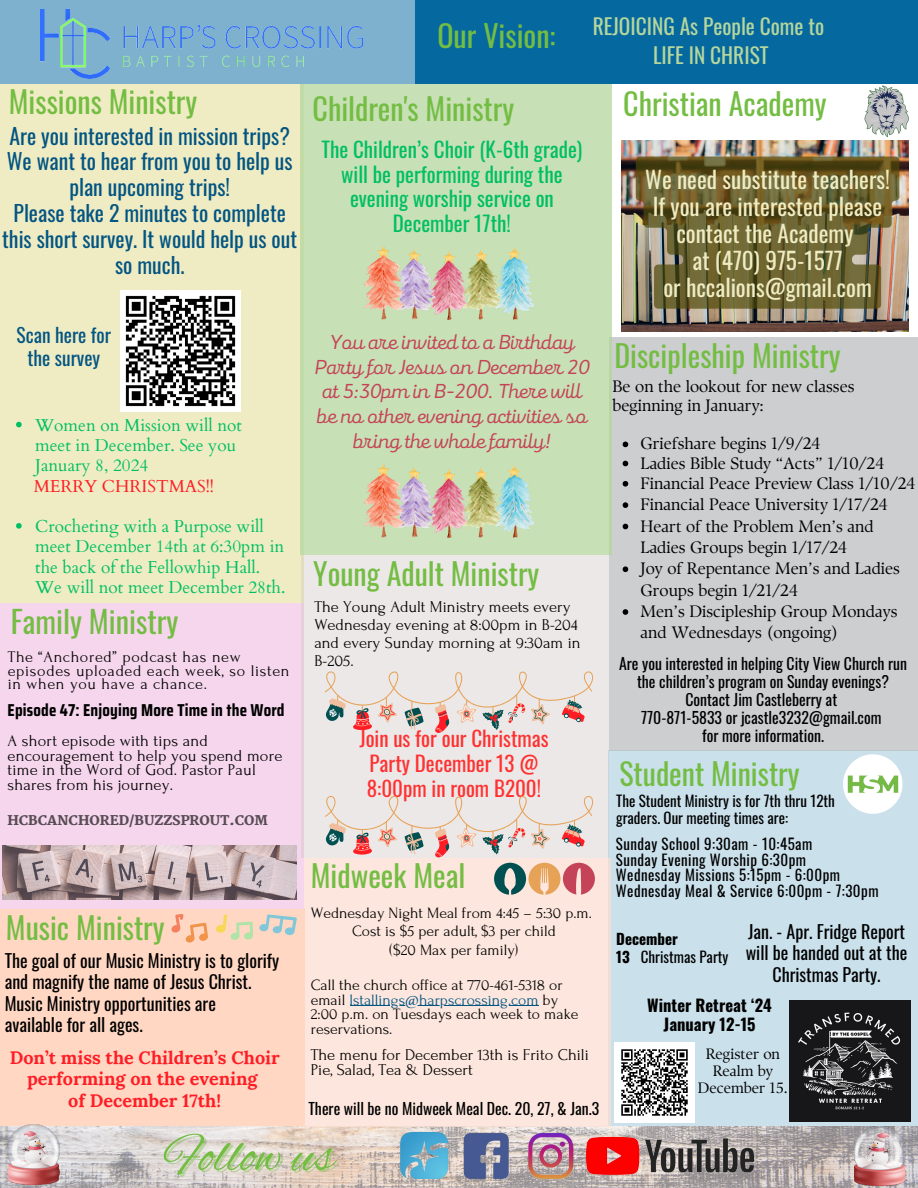
<style>
.page{position:relative;width:918px;height:1188px;background:#fff}
.page>*{position:absolute;margin:0;border:0;box-sizing:border-box;transform-origin:0 0}
.t1{font:54.6px "Alex Brush";color:#74bd43}
.t2{font:30.3px "Oswald";color:#74bd43}
.t3{font:30.15px "Oswald";color:#74bd43}
.t4{font:30px "Oswald";color:#74bd43}
.t5{font:23.25px/27px "Oswald";color:#efecc3;text-align:center}
.t6{font:21.75px/25.8px "Oswald";color:#035582;text-align:center}
.t7{font:21.45px "Oswald";color:#b5d69d}
.t8{font:21px/24.8px "Mixa";color:#c44358;text-align:center}
.t9{font:21px/24.8px "Oswald";color:#00bf63;text-align:center}
.t10{font:21px/24.8px "Oswald";color:#ff3131;text-align:center}
.t11{font:19.5px/22.5px "Oswald";color:#035582;text-align:center}
.t12{font:18px/21.3px "Oswald";color:#000;text-align:center}
.t13{font:700 18px/21.3px "Lora";color:#ff1d25;text-align:center}
.t14{font:17.25px/20.2px "Cardo";color:#00bf63}
.t15{font:700 17.25px "Saira Condensed";letter-spacing:.01em;color:#000}
.t16{font:17.25px "Cardo";color:#ff1d25}
.t17{font:16.5px/21.3px "TY Serif D";color:#000}
.t18{font:16.5px/14.7px "Forum";color:#000}
.t19{font:700 16.5px "Oswald";color:#000}
.t20{font:16.2px/13.5px "Forum";letter-spacing:.04em;color:#000}
.t21{font:15.75px/18px "Oswald";color:#000;text-align:center}
.t22{font:15.75px/14.9px "Forum";color:#000}
.t23{font:15px "Oswald";letter-spacing:.03em;color:#000}
.t24{font:15px/16.8px "Oswald";color:#000}
.t25{font:15px/16.8px "TY Serif D";color:#000;text-align:center}
.t26{font:700 15px "Oswald";color:#000}
.t27{font:800 13.2px "Martel";color:#000}
.s1{color:#035582}
.s2{font-weight:700}
</style>
<div class="page">
<div style="left:0;top:1px;width:918px;height:83px;background:#05699f"></div>
<div style="left:0;top:0;width:414px;height:84px;background:#7eb1cd"></div>
<img style="left:40px;top:9px;width:322px;height:70px">
<img style="left:0;top:1127px;width:918px;height:61px">
<img style="left:401px;top:1132px;width:47px;height:47px">
<img style="left:454px;top:1127px;width:129px;height:57px">
<img style="left:583px;top:1132px;width:175px;height:47px">
<div style="left:0;top:84px;width:303px;height:519px;background:#efecc3"></div>
<div style="left:609px;top:751px;width:309px;height:375px;background:#cae0eb"></div>
<img style="left:843px;top:754px;width:60px;height:60px">
<div style="left:609px;top:337px;width:308px;height:414px;background:#cccecf"></div>
<img style="left:614px;top:1042px;width:80px;height:80px">
<div style="left:300px;top:84px;width:312px;height:471px;background:#c7e0b5"></div>
<img style="left:790px;top:1000px;width:120px;height:122px">
<div style="left:302px;top:858px;width:309px;height:269px;background:#fce6dd"></div>
<svg style="left:494px;top:863px;width:101px;height:31px"></svg>
<div style="left:0;top:908px;width:305px;height:218px;background:#ffd7c3"></div>
<img style="left:120px;top:291px;width:121px;height:120px">
<img style="left:864px;top:85px;width:45px;height:52px">
<img style="left:365px;top:246px;width:169px;height:73px">
<div style="left:0;top:603px;width:303px;height:305px;background:#f6d6ed"></div>
<div style="left:302px;top:555px;width:307px;height:303px;background:#ece8e7"></div>
<img style="left:854px;top:1126px;width:52px;height:60px">
<img style="left:8px;top:1125px;width:51px;height:59px">
<img style="left:365px;top:465px;width:169px;height:73px">
<svg style="left:325px;top:671px;width:268px;height:62px"></svg>
<svg style="left:325px;top:796px;width:268px;height:61px"></svg>
<img style="left:621px;top:140px;width:287px;height:192px">
<img style="left:3px;top:846px;width:293px;height:54px">
<svg style="left:171px;top:914px;width:37px;height:29px"></svg>
<svg style="left:216px;top:914px;width:37px;height:26px"></svg>
<svg style="left:259px;top:914px;width:38px;height:21px"></svg>
<svg style="left:636px;top:157px;width:263px;height:152px;background:#6e6436"></svg>
<svg style="left:623px;top:442px;width:5px;height:5px"></svg>
<svg style="left:623px;top:461px;width:5px;height:5px"></svg>
<svg style="left:623px;top:481px;width:5px;height:6px"></svg>
<svg style="left:623px;top:502px;width:5px;height:6px"></svg>
<svg style="left:623px;top:524px;width:5px;height:5px"></svg>
<svg style="left:623px;top:566px;width:5px;height:6px"></svg>
<svg style="left:623px;top:609px;width:5px;height:6px"></svg>
<hr style="left:350px;top:1005px;width:189px;height:1px;background:#035582">
<svg style="left:16px;top:422px;width:6px;height:5px"></svg>
<svg style="left:16px;top:523px;width:6px;height:6px"></svg>
<p class="t4" style="left:9px;top:78px;width:190px">Missions Ministry</p>
<p class="t6" style="left:9px;top:122px;width:282px">Are you interested in mission trips?</p>
<p class="t6" style="left:7px;top:148px;width:287px">We want to hear from you to help us plan upcoming trips!</p>
<p class="t6" style="left:2px;top:199px;width:296px">Please take 2 minutes to complete this short survey. It would help us out so much.</p>
<p class="t11" style="left:17px;top:323px;width:96px">Scan here for the survey</p>
<p class="t14" style="left:35px;top:415px;width:208px">Women on Mission will not meet in December. See you<br>January 8, 2024</p>
<p class="t16" style="left:34px;top:474px;width:182px">MERRY CHRISTMAS!!</p>
<p class="t14" style="left:35px;top:516px;width:252px">Crocheting with a Purpose will meet December 14th at 6:30pm in the back of the Fellowhip Hall.<br>We will not meet December 28th.</p>
<p class="t2" style="left:11px;top:598px;width:169px">Family Ministry</p>
<p class="t20" style="left:8px;top:650px;width:283px">The “Anchored” podcast has new episodes uploaded each week, so listen in when you have a chance.</p>
<p class="t15" style="left:8px;top:696px;width:278px">Episode 47: Enjoying More Time in the Word</p>
<p class="t18" style="left:8px;top:734px;width:276px">A short episode with tips and encouragement to help you spend more time in the Word of God. Pastor Paul shares from his journey.</p>
<p class="t27" style="left:7px;top:813px;width:262px">HCBCANCHORED/BUZZSPROUT.COM</p>
<p class="t4" style="left:6px;top:904px;width:160px">Music Ministry</p>
<p class="t12" style="left:5px;top:949px;width:276px;text-align:left">The goal of our Music Ministry is to glorify and magnify the name of Jesus Christ.<br>Music Ministry opportunities are</p>
<p class="t12" style="left:5px;top:1013px;width:139px">available for all ages.</p>
<p class="t13" style="left:10px;top:1047px;width:272px">Don’t miss the Children’s Choir performing on the evening</p>
<p class="t13" style="left:68px;top:1089px;width:154px">of December 17th!</p>
<p class="t3" style="left:437px;top:13px;width:120px">Our Vision:</p>
<p class="t7" style="left:593px;top:10px;width:233px">REJOICING As People Come to</p>
<p class="t7" style="left:653px;top:39px;width:117px">LIFE IN CHRIST</p>
<p class="t4" style="left:313px;top:85px;width:203px">Children's Ministry</p>
<p class="t9" style="left:321px;top:136px;width:262px">The Children’s Choir (K-6th grade) will be performing during the evening worship service on<br>December 17th!</p>
<p class="t8" style="left:314px;top:328px;width:277px">You are invited to a Birthday<br>Party for Jesus on December 20 at 5:30pm in B-200. There will be no other evening activities so bring the whole family!</p>
<p class="t4" style="left:313px;top:551px;width:228px">Young Adult Ministry</p>
<p class="t18" style="left:314px;top:598px;width:268px;line-height:18px">The Young Adult Ministry meets every<br>Wednesday evening at 8:00pm in B-204 and every Sunday morning at 9:30am in</p>
<p class="t18" style="left:314px;top:653px;width:41px">B-205.</p>
<p class="t10" style="left:359px;top:725px;width:191px">Join us for our Christmas<br>Party December 13 @<br>8:00pm in room B200!</p>
<p class="t4" style="left:311px;top:853px;width:156px">Midweek Meal</p>
<p class="t22" style="left:311px;top:906px;width:283px">Wednesday Night Meal from 4:45 – 5:30 p.m.</p>
<p class="t22" style="left:352px;top:924px;width:205px">Cost is $5 per adult, $3 per child</p>
<p class="t22" style="left:390px;top:942px;width:130px">($20 Max per family)</p>
<p class="t22" style="left:311px;top:977px;width:253px">Call the church office at 770-461-5318 or email <span class="s1">lstallings@harpscrossing.com</span> by</p>
<p class="t22" style="left:311px;top:1007px;width:269px">2:00 p.m. on Tuesdays each week to make reservations.</p>
<p class="t18" style="left:311px;top:1047px;width:280px">The menu for December 13th is Frito Chili<br>Pie, Salad, Tea &amp; Dessert</p>
<p class="t21" style="left:308px;top:1099px;width:292px">There will be no Midweek Meal Dec. 20, 27, &amp; Jan.3</p>
<p class="t4" style="left:623px;top:80px;width:205px">Christian Academy</p>
<p class="t5" style="left:645px;top:165px;width:247px">We need substitute teachers!</p>
<p class="t5" style="left:653px;top:192px;width:231px">If you are interested please contact the Academy</p>
<p class="t5" style="left:692px;top:246px;width:152px">at (470) 975-1577</p>
<p class="t5" style="left:663px;top:273px;width:210px">or hccalions@gmail.com</p>
<p class="t4" style="left:614px;top:332px;width:228px">Discipleship Ministry</p>
<p class="t17" style="left:612px;top:377px;width:244px;line-height:19.2px">Be on the lookout for new classes beginning in January:</p>
<p class="t17" style="left:641px;top:433px;width:181px">Griefshare begins 1/9/24</p>
<p class="t17" style="left:641px;top:452px;width:245px">Ladies Bible Study “Acts” 1/10/24</p>
<p class="t17" style="left:641px;top:472px;width:276px">Financial Peace Preview Class 1/10/24</p>
<p class="t17" style="left:641px;top:494px;width:249px">Financial Peace University 1/17/24</p>
<p class="t17" style="left:641px;top:515px;width:235px">Heart of the Problem Men’s and<br>Ladies Groups begin 1/17/24</p>
<p class="t17" style="left:641px;top:558px;width:261px">Joy of Repentance Men’s and Ladies<br>Groups begin 1/21/24</p>
<p class="t17" style="left:641px;top:601px;width:258px">Men’s Discipleship Group Mondays and Wednesdays (ongoing)</p>
<p class="t21" style="left:619px;top:653px;width:289px">Are you interested in helping City View Church run the children’s program on Sunday evenings?<br>Contact Jim Castleberry at</p>
<p class="t21" style="left:641px;top:707px;width:242px">770-871-5833 or jcastle3232@gmail.com</p>
<p class="t21" style="left:702px;top:725px;width:123px">for more information.</p>
<p class="t4" style="left:619px;top:750px;width:182px">Student Ministry</p>
<p class="t24" style="left:616px;top:792px;width:220px">The Student Ministry is for 7th thru 12th graders. Our meeting times are:</p>
<p class="t23" style="left:616px;top:832px;width:198px">Sunday School 9:30am - 10:45am</p>
<p class="t23" style="left:616px;top:848px;width:192px">Sunday Evening Worship 6:30pm</p>
<p class="t23" style="left:616px;top:863px;width:226px">Wednesday Missions 5:15pm - 6:00pm</p>
<p class="t23" style="left:616px;top:879px;width:264px">Wednesday Meal &amp; Service 6:00pm - 7:30pm</p>
<p class="t26" style="left:616px;top:928px;width:63px">December</p>
<p class="t24" style="left:616px;top:948px;width:114px"><span class="s2">13</span> Christmas Party</p>
<p class="t12" style="left:746px;top:920px;width:163px">Jan. - Apr. Fridge Report will be handed out at the<br>Christmas Party.</p>
<p class="t19" style="left:647px;top:992px;width:126px">Winter Retreat ‘24</p>
<p class="t19" style="left:664px;top:1011px;width:94px">January 12-15</p>
<p class="t25" style="left:698px;top:1045px;width:92px">Register on<br>Realm by<br>December 15.</p>
<p class="t1" style="left:164px;top:1125px;width:171px">Follow us</p>
</div>
